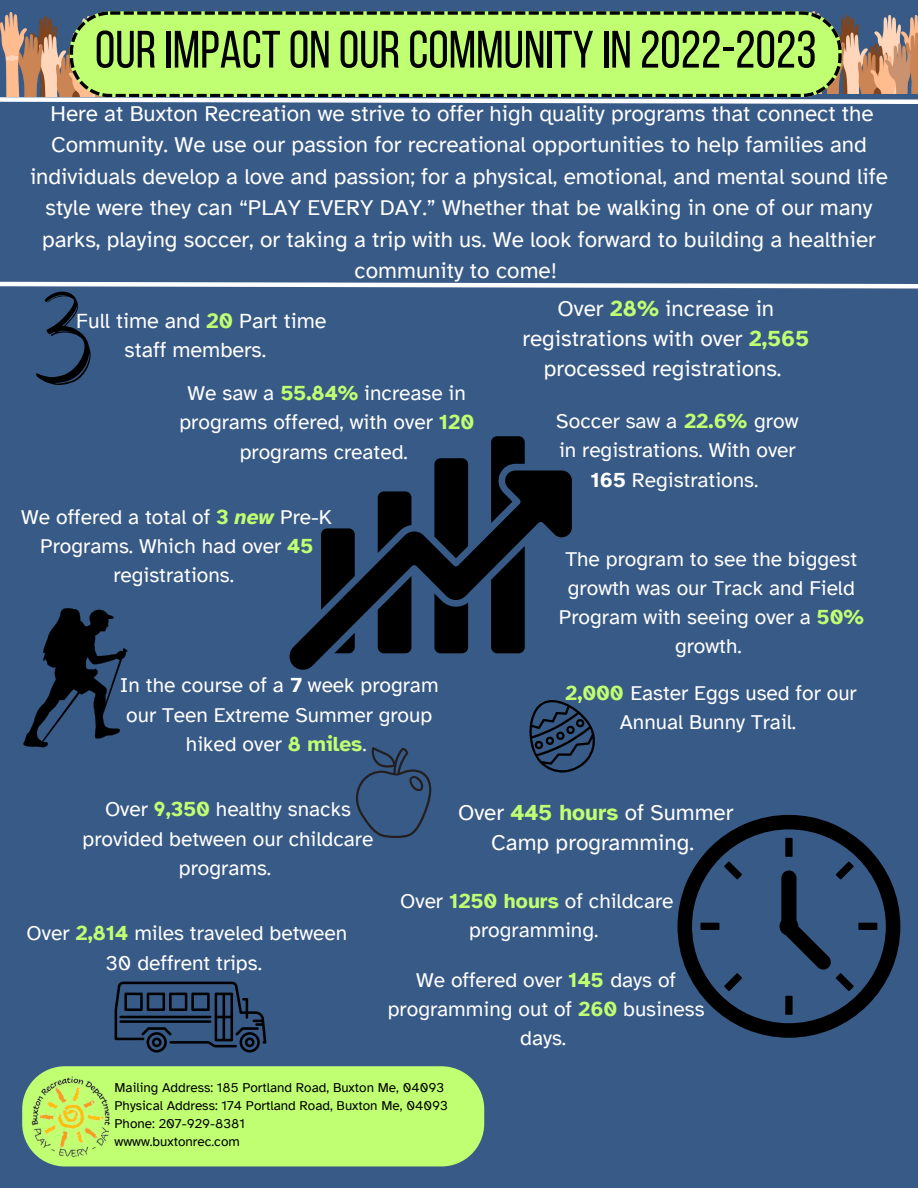
<style>
.page{position:relative;width:918px;height:1188px;background:#385a86}
.page>*{position:absolute;margin:0;border:0;box-sizing:border-box;transform-origin:0 0}
.t1{font:52.5px "Bebas Neue";color:#000}
.t2{font:22.5px/31.5px "Atkinson Hyperlegible";color:#fff;text-align:center}
.t3{font:21.6px/29.2px "Atkinson Hyperlegible";color:#fff;text-align:center}
.t4{font:21px/29.2px "Atkinson Hyperlegible";color:#fff;text-align:center}
.t5{font:13.5px "Atkinson Hyperlegible";color:#000}
.s1{font-weight:700;color:#c1ff72}
.s2{font-weight:700}
.s3{font-weight:700;font-style:italic;color:#c1ff72}
</style>
<div class="page">
<img style="left:0;top:13px;width:70px;height:82px">
<img style="left:841px;top:15px;width:77px;height:78px">
<svg style="left:70px;top:11px;width:771px;height:84px;background:#b6f06d"></svg>
<svg style="left:0;top:95px;width:918px;height:9px"></svg>
<div style="left:125px;top:1066px;width:359px;height:100px;background:#c1ff72"></div>
<img style="left:22px;top:1066px;width:103px;height:101px">
<svg style="left:23px;top:608px;width:105px;height:139px"></svg>
<svg style="left:678px;top:815px;width:222px;height:223px"></svg>
<div style="left:785px;top:838px;width:8px;height:19px;background:#000"></div>
<div style="left:785px;top:996px;width:8px;height:19px;background:#000"></div>
<svg style="left:724px;top:973px;width:18px;height:18px"></svg>
<div style="left:858px;top:923px;width:19px;height:7px;background:#000"></div>
<div style="left:700px;top:923px;width:19px;height:7px;background:#000"></div>
<svg style="left:724px;top:861px;width:18px;height:18px"></svg>
<svg style="left:780px;top:861px;width:74px;height:130px"></svg>
<svg style="left:0;top:281px;width:918px;height:104px"></svg>
<svg style="left:356px;top:747px;width:75px;height:91px"></svg>
<svg style="left:529px;top:700px;width:66px;height:73px"></svg>
<svg style="left:290px;top:471px;width:282px;height:199px"></svg>
<svg style="left:378px;top:576px;width:33px;height:77px;background:#06090e"></svg>
<svg style="left:434px;top:593px;width:34px;height:60px;background:#070b11"></svg>
<svg style="left:491px;top:546px;width:34px;height:107px;background:#04070b"></svg>
<svg style="left:491px;top:436px;width:34px;height:87px"></svg>
<svg style="left:434px;top:458px;width:34px;height:100px;background:#04070b"></svg>
<svg style="left:378px;top:491px;width:33px;height:62px;background:#070c12"></svg>
<svg style="left:321px;top:528px;width:34px;height:82px;background:#060a0f"></svg>
<svg style="left:334px;top:633px;width:21px;height:20px"></svg>
<svg style="left:115px;top:982px;width:151px;height:71px"></svg>
<p class="t1" style="left:95px;top:28px;width:723px">OURIMPACTON OURCOMMUNITY IN 2022-2023</p>
<p class="t2" style="left:30px;top:98px;width:859px">Here at Buxton Recreation we strive to offer high quality programs that connect the Community. We use our passion for recreational opportunities to help families and individuals develop a love and passion; for a physical, emotional, and mental sound life style were they can “PLAY EVERY DAY.” Whether that be walking in one of our many parks, playing soccer, or taking a trip with us. We look forward to building a healthier community to come!</p>
<p class="t2" style="left:523px;top:293px;width:288px;line-height:30.3px">Over <span class="s1">28%</span> increase in registrations with over <span class="s1">2,565 </span>processed registrations.</p>
<p class="t4" style="left:179px;top:378px;width:296px">We saw a <span class="s1">55.84%</span> increase in programs offered, with over <span class="s1">120 </span>programs created.</p>
<p class="t3" style="left:76px;top:306px;width:252px">Full time and <span class="s1">20</span> Part time staff members.</p>
<p class="t4" style="left:556px;top:407px;width:244px">Soccer saw a <span class="s1">22.6%</span> grow in registrations. With over<br><span class="s2">165</span> Registrations.</p>
<p class="t4" style="left:21px;top:502px;width:312px">We offered a total of <span class="s1">3</span> <span class="s3">new</span> Pre-K<br>Programs. Which had over <span class="s1">45 </span>registrations.</p>
<p class="t4" style="left:120px;top:671px;width:320px">In the course of a <span class="s2">7</span> week program our Teen Extreme Summer group hiked over <span class="s1">8 miles</span>.</p>
<p class="t4" style="left:559px;top:544px;width:307px">The program to see the biggest growth was our Track and Field<br>Program with seeing over a <span class="s1">50% </span>growth.</p>
<p class="t4" style="left:565px;top:678px;width:293px"><span class="s1">2,000</span> Easter Eggs used for our<br>Annual Bunny Trail.</p>
<p class="t4" style="left:83px;top:795px;width:292px">Over <span class="s1">9,350</span> healthy snacks provided between our childcare programs.</p>
<p class="t2" style="left:458px;top:797px;width:277px;line-height:30.3px">Over <span class="s1">445 hours</span> of Summer<br>Camp programming.</p>
<p class="t4" style="left:27px;top:919px;width:322px">Over <span class="s1">2,814</span> miles traveled between<br>30 deffrent trips.</p>
<p class="t4" style="left:400px;top:886px;width:275px">Over <span class="s1">1250 hours</span> of childcare programming.</p>
<p class="t4" style="left:388px;top:965px;width:318px">We offered over <span class="s1">145</span> days of programming out of <span class="s1">260</span> business days.</p>
<p class="t5" style="left:115px;top:1080px;width:331px">Mailing Address: 185 Portland Road, Buxton Me, 04093</p>
<p class="t5" style="left:115px;top:1098px;width:335px">Physical Address: 174 Portland Road, Buxton Me, 04093</p>
<p class="t5" style="left:115px;top:1116px;width:132px">Phone: 207-929-8381</p>
<p class="t5" style="left:115px;top:1134px;width:127px">wwww.buxtonrec.com</p>
</div>
